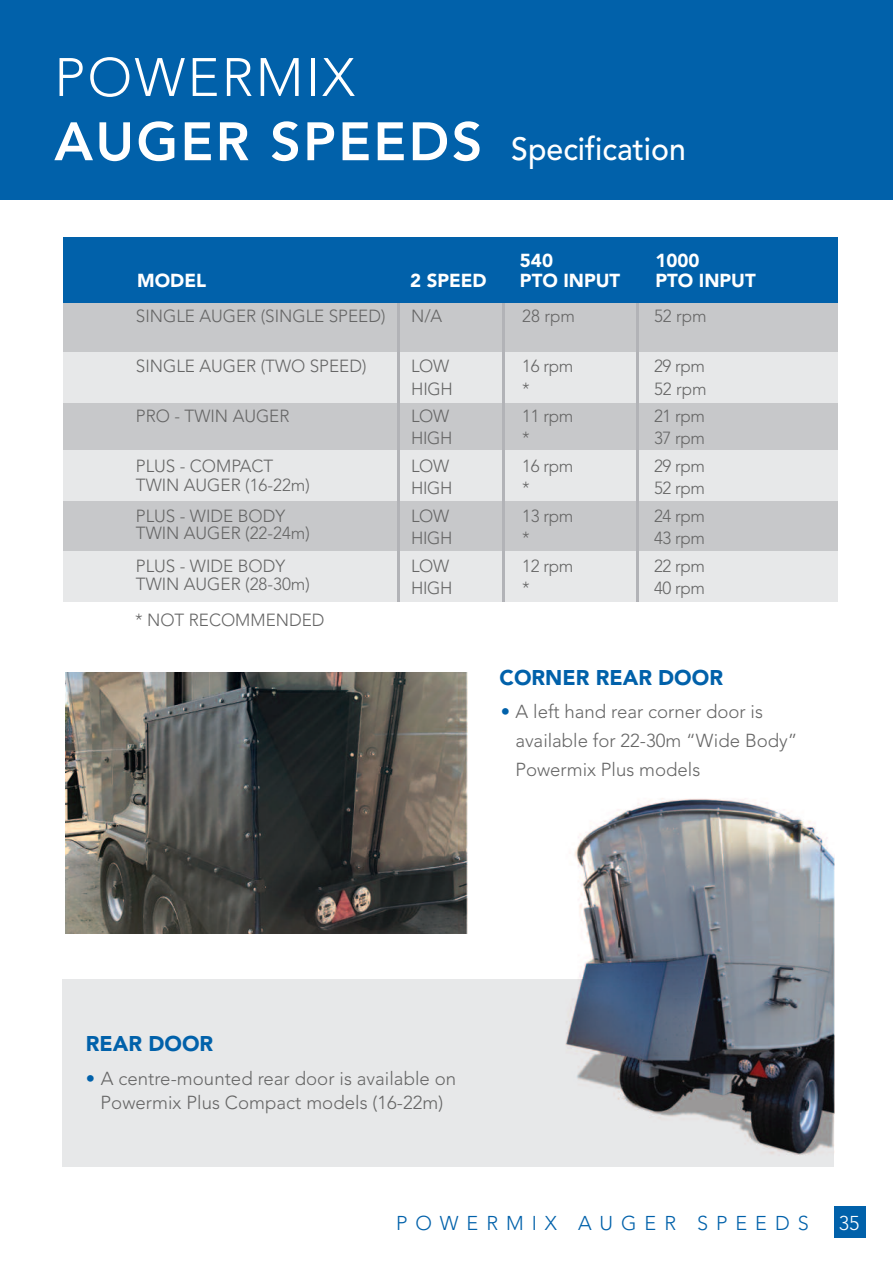
<style>
.page{position:relative;width:893px;height:1263px;background:#fff}
.page>*{position:absolute;margin:0;border:0;box-sizing:border-box;transform-origin:0 0}
.t1{font:300 53.55px "Avenir";letter-spacing:.045em;color:#fff}
.t2{font:500 31.95px "Avenir";color:#fff;scale:.95 1}
.t3{font:900 21.15px "Avenir";color:#0161aa}
.t4{font:300 19.8px "Avenir";letter-spacing:.4em;color:#0161aa}
.t5{font:300 19.8px "Avenir";color:#fff}
.t6{font:300 18.75px/28.7px "Avenir";color:#666;text-align:center}
.t7{font:900 18.75px/20px "Avenir";color:#fff}
.t8{font:300 17.4px "Avenir";color:#666}
.s1{font-weight:800;font-size:53.55px}
.s2{color:#0161aa}
</style>
<div class="page">
<img style="left:65px;top:672px;width:402px;height:262px">
<div style="left:0;top:0;width:893px;height:200px;background:#0161aa"></div>
<div style="left:834px;top:1207px;width:32px;height:31px;background:#0161aa"></div>
<div style="left:62px;top:979px;width:772px;height:188px;background:#e7e8e9"></div>
<div style="left:64px;top:300px;width:774px;height:301px;background:#c7c8ca"></div>
<div style="left:64px;top:352px;width:774px;height:51px;background:#e7e8e9"></div>
<div style="left:64px;top:450px;width:774px;height:51px;background:#e7e8e9"></div>
<div style="left:64px;top:551px;width:774px;height:51px;background:#e7e8e9"></div>
<hr style="left:398px;top:302px;width:2px;height:300px;background:#b2b3b7">
<hr style="left:502px;top:302px;width:3px;height:300px;background:#b2b3b7">
<hr style="left:636px;top:302px;width:3px;height:300px;background:#b2b3b7">
<div style="left:64px;top:237px;width:774px;height:66px;background:#0161aa"></div>
<img style="left:574px;top:798px;width:261px;height:354px">
<img style="left:565px;top:979px;width:269px;height:176px">
<h1 class="t1" style="left:54px;top:46px;width:302px">POWERMIX</h1>
<h2 class="t2" style="left:54px;top:121px;width:666px"><span class="s1">AUGER SPEEDS</span> Specification</h2>
<p class="t7" style="left:137px;top:270px;width:70px">MODEL</p>
<p class="t7" style="left:410px;top:270px;width:78px">2 SPEED</p>
<p class="t7" style="left:520px;top:250px;width:102px">540<br>PTO INPUT</p>
<p class="t7" style="left:655px;top:250px;width:102px">1000<br>PTO INPUT</p>
<p class="t8" style="left:136px;top:306px;width:251px">SINGLE AUGER (SINGLE SPEED)</p>
<p class="t8" style="left:411px;top:306px;width:33px">N/A</p>
<p class="t8" style="left:522px;top:306px;width:54px">28 rpm</p>
<p class="t8" style="left:654px;top:306px;width:54px">52 rpm</p>
<p class="t8" style="left:136px;top:356px;width:232px">SINGLE AUGER (TWO SPEED)</p>
<p class="t8" style="left:411px;top:356px;width:40px">LOW</p>
<p class="t8" style="left:522px;top:356px;width:53px">16 rpm</p>
<p class="t8" style="left:654px;top:356px;width:53px">29 rpm</p>
<p class="t8" style="left:411px;top:378px;width:43px">HIGH</p>
<p class="t8" style="left:522px;top:378px;width:9px">*</p>
<p class="t8" style="left:654px;top:378px;width:54px">52 rpm</p>
<p class="t8" style="left:136px;top:406px;width:155px">PRO - TWIN AUGER</p>
<p class="t8" style="left:411px;top:406px;width:40px">LOW</p>
<p class="t8" style="left:522px;top:406px;width:53px">11 rpm</p>
<p class="t8" style="left:654px;top:406px;width:53px">21 rpm</p>
<p class="t8" style="left:411px;top:428px;width:43px">HIGH</p>
<p class="t8" style="left:522px;top:428px;width:9px">*</p>
<p class="t8" style="left:654px;top:428px;width:53px">37 rpm</p>
<p class="t8" style="left:136px;top:455px;width:139px">PLUS - COMPACT</p>
<p class="t8" style="left:411px;top:455px;width:40px">LOW</p>
<p class="t8" style="left:522px;top:455px;width:53px">16 rpm</p>
<p class="t8" style="left:654px;top:455px;width:53px">29 rpm</p>
<p class="t8" style="left:411px;top:478px;width:43px">HIGH</p>
<p class="t8" style="left:522px;top:478px;width:9px">*</p>
<p class="t8" style="left:654px;top:478px;width:53px">52 rpm</p>
<p class="t8" style="left:136px;top:505px;width:151px">PLUS - WIDE BODY</p>
<p class="t8" style="left:411px;top:505px;width:40px">LOW</p>
<p class="t8" style="left:522px;top:505px;width:53px">13 rpm</p>
<p class="t8" style="left:654px;top:505px;width:53px">24 rpm</p>
<p class="t8" style="left:411px;top:528px;width:43px">HIGH</p>
<p class="t8" style="left:522px;top:528px;width:9px">*</p>
<p class="t8" style="left:654px;top:528px;width:53px">43 rpm</p>
<p class="t8" style="left:136px;top:555px;width:151px">PLUS - WIDE BODY</p>
<p class="t8" style="left:411px;top:555px;width:40px">LOW</p>
<p class="t8" style="left:522px;top:555px;width:53px">12 rpm</p>
<p class="t8" style="left:654px;top:555px;width:53px">22 rpm</p>
<p class="t8" style="left:411px;top:578px;width:43px">HIGH</p>
<p class="t8" style="left:522px;top:578px;width:9px">*</p>
<p class="t8" style="left:654px;top:578px;width:53px">40 rpm</p>
<p class="t8" style="left:136px;top:474px;width:176px">TWIN AUGER (16-22m)</p>
<p class="t8" style="left:136px;top:523px;width:176px">TWIN AUGER (22-24m)</p>
<p class="t8" style="left:136px;top:574px;width:176px">TWIN AUGER (28-30m)</p>
<p class="t8" style="left:135px;top:610px;width:191px">* NOT RECOMMENDED</p>
<p class="t3" style="left:500px;top:659px;width:225px">CORNER REAR DOOR</p>
<p class="t6" style="left:515px;top:697px;width:284px;text-align:left;text-indent:-15px"><span class="s2">•</span> A left hand rear corner door is available for 22-30m “Wide Body”<br>Powermix Plus models</p>
<p class="t3" style="left:86px;top:1025px;width:129px">REAR DOOR</p>
<p class="t6" style="left:86px;top:1066px;width:372px;line-height:24px"><span class="s2">•</span> A centre-mounted rear door is available on<br>Powermix Plus Compact models (16-22m)</p>
<p class="t4" style="left:396px;top:1211px;width:414px">POWERMIX AUGER SPEEDS</p>
<p class="t5" style="left:839px;top:1211px;width:22px">35</p>
</div>
